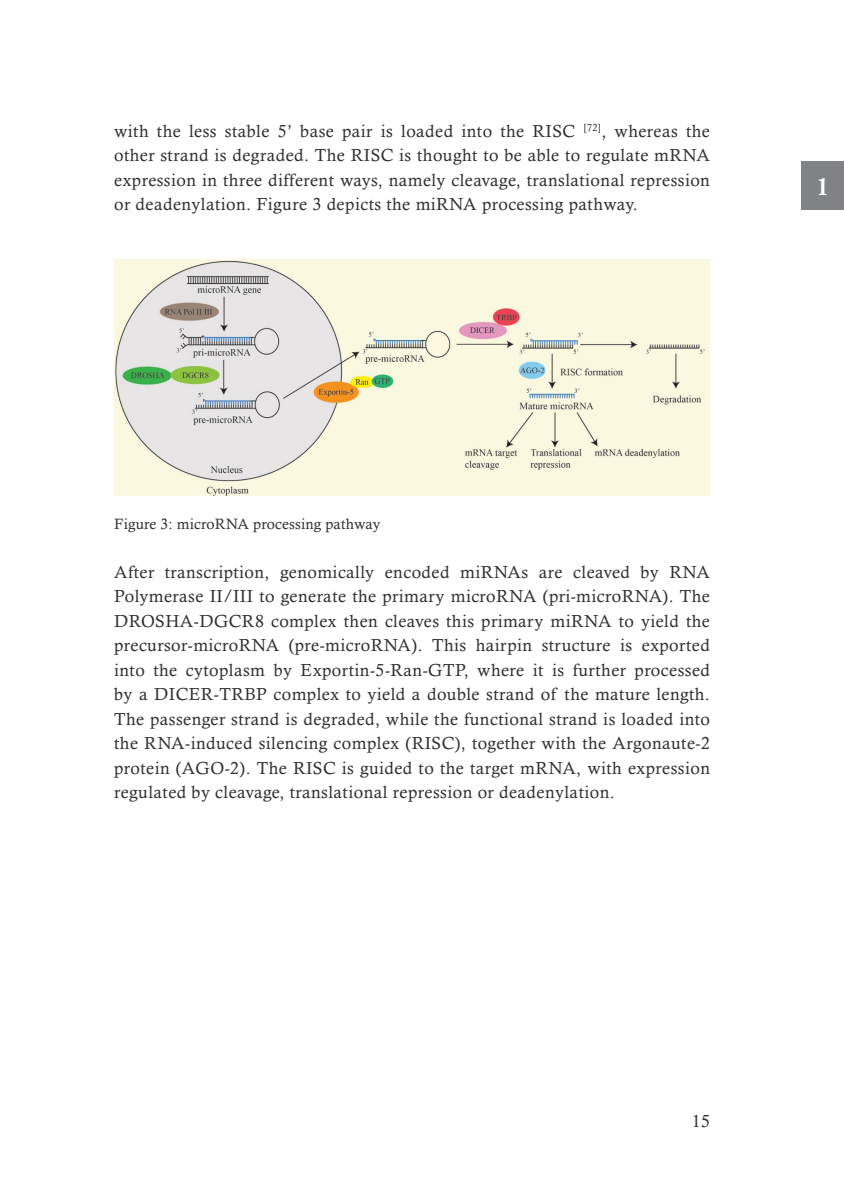
<style>
.page{position:relative;width:844px;height:1191px;background:#fff}
.page>*{position:absolute;margin:0;border:0;box-sizing:border-box;transform-origin:0 0}
.t1{font:700 24.5px "Calisto";color:#fff}
.looptekst{font:17.5px/24.5px "Calisto";letter-spacing:.025em;color:#312f30;text-align:justify}
.onderschrift{font:15.05px "Calisto";letter-spacing:.01em;color:#312f30}
</style>
<div class="page">
<div style="left:801px;top:161px;width:42px;height:49px;background:#808285"></div>
<img style="left:114px;top:259px;width:595px;height:236px">
<p class="looptekst" style="left:114px;top:118px;width:597px">with the less stable 5’ base pair is loaded into the RISC <sup>[72]</sup>, whereas the other strand is degraded. The RISC is thought to be able to regulate mRNA expression in three different ways, namely cleavage, translational repression or deadenylation. Figure 3 depicts the miRNA processing pathway.</p>
<h1 class="t1" style="left:816px;top:172px;width:14px">1</h1>
<p class="onderschrift" style="left:114px;top:515px;width:267px">Figure 3: microRNA processing pathway</p>
<p class="looptekst" style="left:114px;top:559px;width:597px">After transcription, genomically encoded miRNAs are cleaved by RNA Polymerase II/III to generate the primary microRNA (pri-microRNA). The DROSHA-DGCR8 complex then cleaves this primary miRNA to yield the precursor-microRNA (pre-microRNA). This hairpin structure is exported into the cytoplasm by Exportin-5-Ran-GTP, where it is further processed by a DICER-TRBP complex to yield a double strand of the mature length.<br>The passenger strand is degraded, while the functional strand is loaded into the RNA-induced silencing complex (RISC), together with the Argonaute-2 protein (AGO-2). The RISC is guided to the target mRNA, with expression regulated by cleavage, translational repression or deadenylation.</p>
<p class="looptekst" style="left:691px;top:1108px;width:20px">15</p>
</div>
